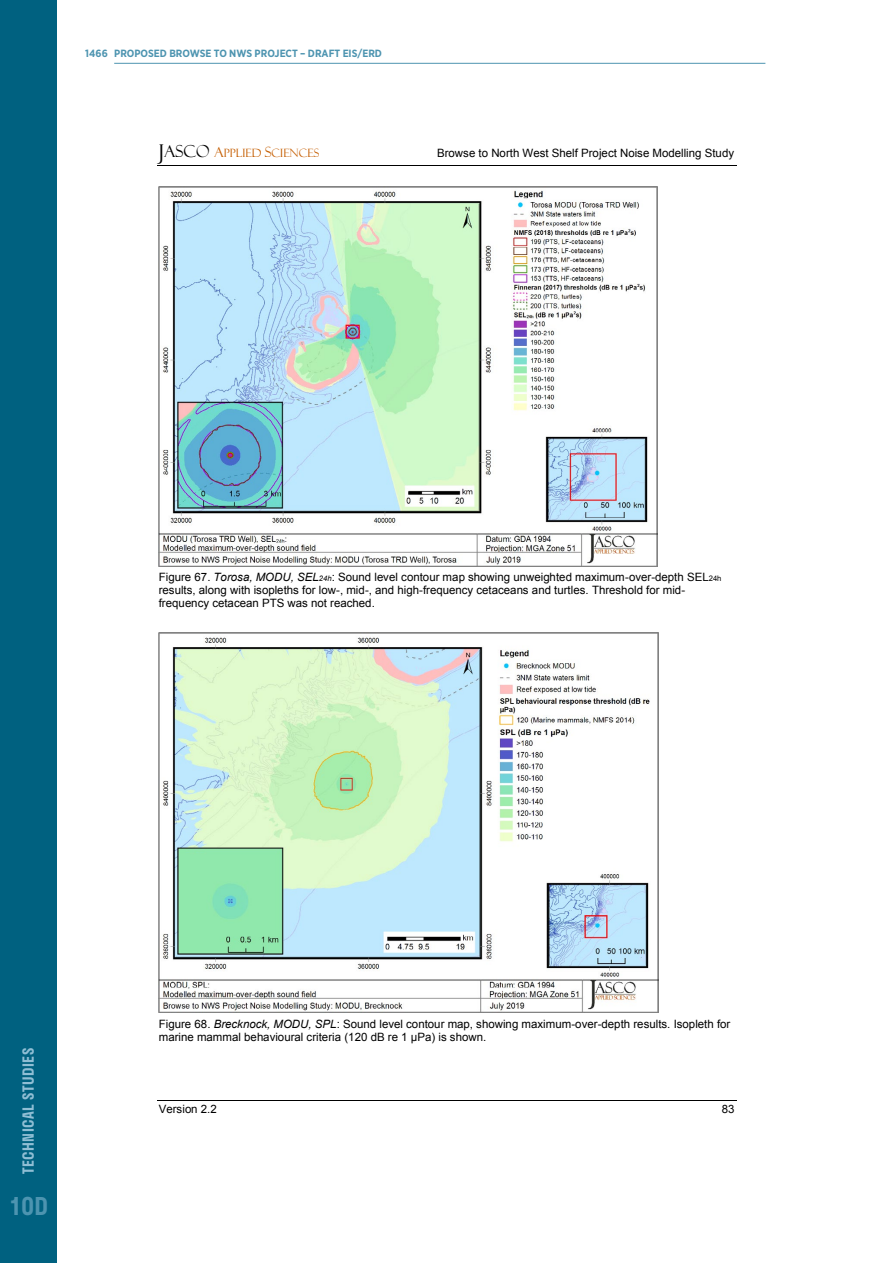
<style>
.page{position:relative;width:893px;height:1263px;background:#fff}
.page>*{position:absolute;margin:0;border:0;box-sizing:border-box;transform-origin:0 0}
.t1{font:600 24px "Stratos";color:#4d94b0}
.t2{font:600 15px "Stratos";letter-spacing:.035em;color:#8fbed4}
.t3{font:11.55px/13.2px "Arial";letter-spacing:.005em;color:#000}
.t4{font:11.55px "Felix Titling";letter-spacing:.005em;color:#c66005}
.t5{font:700 10.5px "Gotham Narrow";color:#4d94b0}
.s1{font-size:20.4px;color:#000}
.s2{font-size:16.5px;color:#000}
.s3{font-size:14.1px}
.s4{font-style:italic}
.s5{font-style:italic;font-size:7.65px}
.s6{font-size:7.65px}
</style>
<div class="page">
<div style="left:0;top:0;width:56px;height:1263px;background:#006180"></div>
<hr style="left:157px;top:165px;width:579px;height:1px;background:#000">
<hr style="left:157px;top:1100px;width:579px;height:1px;background:#000">
<img style="left:159px;top:187px;width:498px;height:379px">
<img style="left:159px;top:632px;width:499px;height:380px">
<hr style="left:114px;top:63px;width:651px;height:1px;background:#4d94b0">
<p class="t5" style="left:85px;top:47px;width:298px">1466 PROPOSED BROWSE TO NWS PROJECT – DRAFT EIS/ERD</p>
<p class="t4" style="left:159px;top:146px;width:162px"><span class="s1">J</span><span class="s2">ASCO</span> <span class="s3">A</span>PPLIED <span class="s3">S</span>CIENCES</p>
<p class="t3" style="left:437px;top:146px;width:299px">Browse to North West Shelf Project Noise Modelling Study</p>
<p class="t3" style="left:159px;top:570px;width:564px">Figure 67. <span class="s4">Torosa, MODU, SEL</span><span class="s5">24h</span>: Sound level contour map showing unweighted maximum-over-depth SEL<span class="s6">24h </span>results, along with isopleths for low-, mid-, and high-frequency cetaceans and turtles. Threshold for mid&shy;frequency cetacean PTS was not reached.</p>
<p class="t2" style="left:16px;top:1174px;width:128px;rotate:-90deg">Technical Studies</p>
<p class="t1" style="left:9px;top:1187px;width:41px">10D</p>
<p class="t3" style="left:159px;top:1017px;width:573px">Figure 68. <span class="s4">Brecknock, MODU, SPL</span>: Sound level contour map, showing maximum-over-depth results. Isopleth for marine mammal behavioural criteria (120 dB re 1 µPa) is shown.</p>
<p class="t3" style="left:159px;top:1102px;width:60px">Version 2.2</p>
<p class="t3" style="left:722px;top:1102px;width:14px">83</p>
</div>
